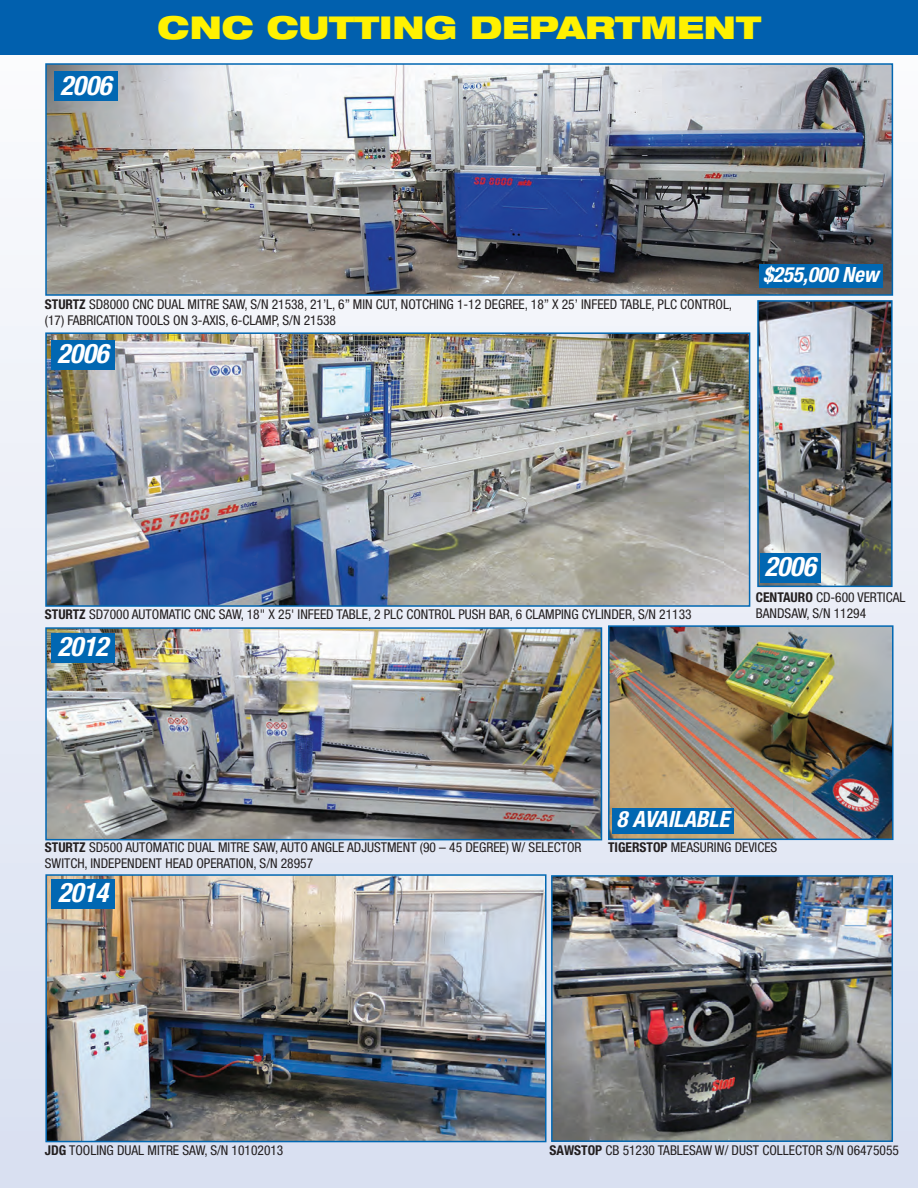
<style>
.page{position:relative;width:918px;height:1188px;background:#fff}
.page>*{position:absolute;margin:0;border:0;box-sizing:border-box;transform-origin:0 0}
.t1{font:900 expanded 31.5px "Helvetica Neue";color:#fff101}
.t2{font:italic 700 condensed 27px "Helvetica Neue";color:#fff}
.t3{font:italic 700 condensed 22.5px "Helvetica Neue";letter-spacing:-.01em;color:#fff}
.t4{font:italic 700 condensed 21px "Helvetica Neue";color:#fff}
.t5{font:condensed 13.5px/16.2px "Helvetica Neue";color:#231f20}
.s1{font-weight:700}
</style>
<div class="page">
<div style="left:0;top:1px;width:918px;height:1187px;background:linear-gradient(to bottom,#fcfcfd,#d6def0)"></div>
<div style="left:0;top:0;width:918px;height:55px;background:#0160ae"></div>
<img style="left:48px;top:66px;width:842px;height:227px">
<div style="left:45px;top:63px;width:848px;height:233px;border:2px solid #0167b2"></div>
<img style="left:48px;top:335px;width:699px;height:269px">
<div style="left:45px;top:332px;width:705px;height:275px;border:2px solid #0167b2"></div>
<img style="left:48px;top:630px;width:551px;height:207px">
<div style="left:45px;top:627px;width:557px;height:213px;border:2px solid #0167b2"></div>
<img style="left:48px;top:877px;width:495px;height:262px">
<div style="left:45px;top:874px;width:501px;height:268px;border:2px solid #0167b2"></div>
<img style="left:611px;top:628px;width:280px;height:209px">
<div style="left:608px;top:625px;width:286px;height:215px;border:2px solid #0167b2"></div>
<img style="left:760px;top:303px;width:130px;height:281px">
<div style="left:757px;top:300px;width:136px;height:287px;border:2px solid #0167b2"></div>
<img style="left:554px;top:878px;width:336px;height:261px">
<div style="left:551px;top:875px;width:342px;height:267px;border:2px solid #0167b2"></div>
<div style="left:51px;top:879px;width:64px;height:29px;background:#0167b2"></div>
<div style="left:54px;top:72px;width:63px;height:29px;background:#0167b2"></div>
<div style="left:51px;top:340px;width:63px;height:29px;background:#0167b2"></div>
<div style="left:760px;top:553px;width:60px;height:29px;background:#0167b2"></div>
<div style="left:51px;top:633px;width:63px;height:30px;background:#0167b2"></div>
<div style="left:612px;top:808px;width:122px;height:25px;background:#0167b2"></div>
<div style="left:759px;top:264px;width:124px;height:24px;background:#0167b2"></div>
<h2 class="t2" style="left:60px;top:75px;width:58px">2006</h2>
<h1 class="t1" style="left:158px;top:15px;width:605px">CNC CUTTING DEPARTMENT</h1>
<h3 class="t4" style="left:763px;top:268px;width:121px">$255,000 New</h3>
<p class="t5" style="left:45px;top:297px;width:689px"><span class="s1">STURTZ</span> SD8000 CNC DUAL MITRE SAW, S/N 21538, 21’L, 6” MIN CUT, NOTCHING 1-12 DEGREE, 18” X 25’ INFEED TABLE, PLC CONTROL, (17) FABRICATION TOOLS ON 3-AXIS, 6-CLAMP, S/N 21538</p>
<h2 class="t2" style="left:57px;top:344px;width:58px">2006</h2>
<p class="t5" style="left:45px;top:608px;width:648px"><span class="s1">STURTZ</span> SD7000 AUTOMATIC CNC SAW, 18" X 25' INFEED TABLE, 2 PLC CONTROL PUSH BAR, 6 CLAMPING CYLINDER, S/N 21133</p>
<h2 class="t2" style="left:57px;top:637px;width:57px">2012</h2>
<h2 class="t2" style="left:764px;top:557px;width:58px">2006</h2>
<p class="t5" style="left:756px;top:590px;width:151px"><span class="s1">CENTAURO</span> CD-600 VERTICAL<br>BANDSAW, S/N 11294</p>
<h3 class="t3" style="left:617px;top:811px;width:118px">8 AVAILABLE</h3>
<p class="t5" style="left:45px;top:840px;width:538px"><span class="s1">STURTZ</span> SD500 AUTOMATIC DUAL MITRE SAW, AUTO ANGLE ADJUSTMENT (90 – 45 DEGREE) W/ SELECTOR<br>SWITCH, INDEPENDENT HEAD OPERATION, S/N 28957</p>
<p class="t5" style="left:608px;top:840px;width:171px"><span class="s1">TIGERSTOP</span> MEASURING DEVICES</p>
<h2 class="t2" style="left:58px;top:883px;width:57px">2014</h2>
<p class="t5" style="left:45px;top:1143px;width:240px"><span class="s1">JDG</span> TOOLING DUAL MITRE SAW, S/N 10102013</p>
<p class="t5" style="left:550px;top:1143px;width:351px"><span class="s1">SAWSTOP</span> CB 51230 TABLESAW W/ DUST COLLECTOR S/N 06475055</p>
</div>
